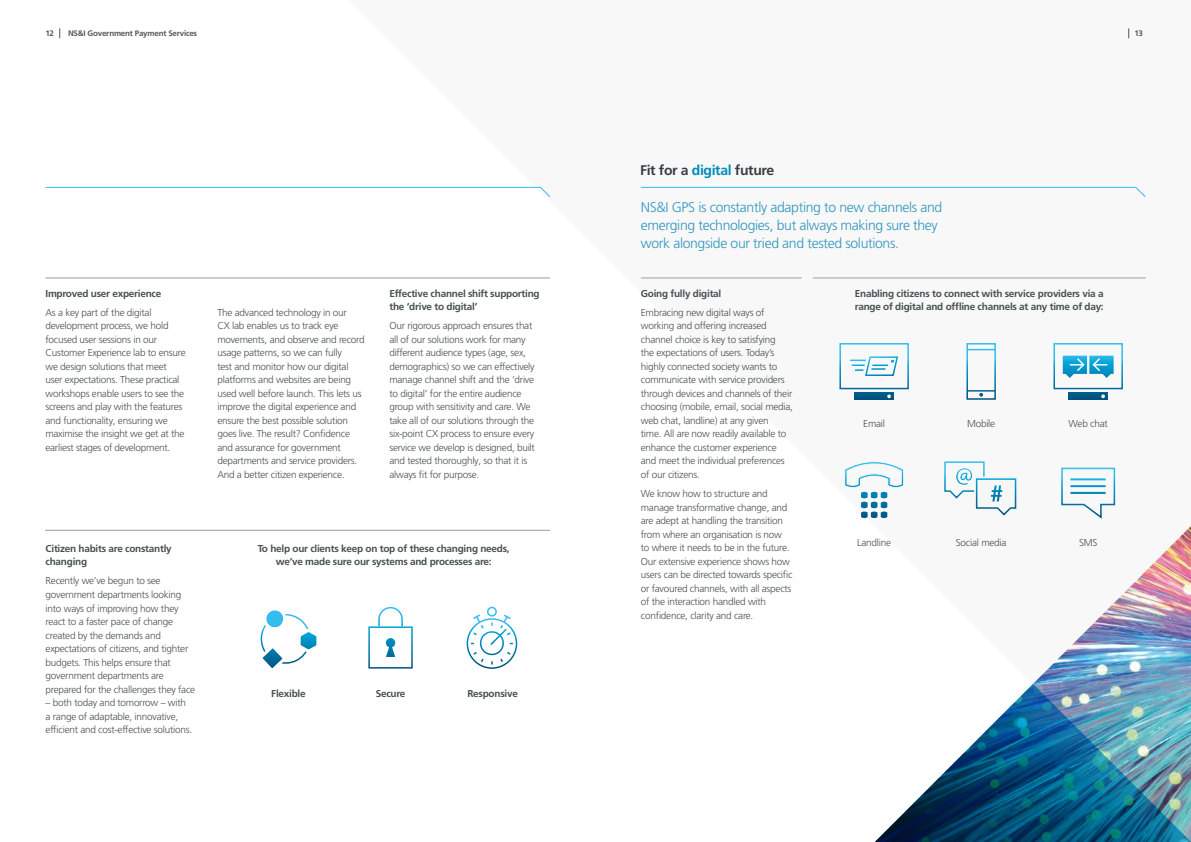
<style>
.page{position:relative;width:1191px;height:842px;background:#fff}
.page>*{position:absolute;margin:0;border:0;box-sizing:border-box;transform-origin:0 0}
.t1{font:700 23px "Frutiger LT Pro";color:#fff}
.t2{font:300 14px/18px "Frutiger LT Pro";letter-spacing:-.025em;color:#3096bd}
.t3{font:700 14px "Frutiger LT Pro";letter-spacing:-.025em;color:#373f43}
.t4{font:300 10px/13.5px "Frutiger LT Pro";letter-spacing:-.025em;color:#485054}
.t5{font:700 10px/13.5px "Frutiger LT Pro";letter-spacing:-.025em;color:#485054}
.t6{font:700 8px "Frutiger LT Pro";letter-spacing:-.025em;color:#575756}
.s1{color:#008cb5}
</style>
<div class="page">
<svg style="left:45px;top:186px;width:506px;height:11px"></svg>
<svg style="left:640px;top:186px;width:506px;height:11px"></svg>
<img style="left:1033px;top:526px;width:158px;height:158px">
<img style="left:875px;top:684px;width:316px;height:158px">
<hr style="left:641px;top:278px;width:160px;height:1px;background:#9d9d9c">
<hr style="left:813px;top:278px;width:332px;height:1px;background:#9d9d9c">
<hr style="left:45px;top:278px;width:505px;height:1px;background:#9d9d9c">
<div style="left:466px;top:618px;width:51px;height:51px;border:2px solid #fff;border-radius:50%"></div>
<div style="left:487px;top:607px;width:10px;height:10px;border:2px solid #fff;border-radius:50%"></div>
<svg style="left:469px;top:613px;width:45px;height:53px"></svg>
<div style="left:368px;top:626px;width:45px;height:43px;border:2px solid #fff"></div>
<svg style="left:386px;top:638px;width:9px;height:19px"></svg>
<svg style="left:377px;top:606px;width:26px;height:22px"></svg>
<svg style="left:260px;top:610px;width:57px;height:58px"></svg>
<hr style="left:45px;top:530px;width:505px;height:1px;background:#9d9d9c">
<div style="left:839px;top:343px;width:70px;height:46px;border:2px solid #fff"></div>
<div style="left:854px;top:393px;width:39px;height:7px;background:#005784"></div>
<svg style="left:887px;top:394px;width:4px;height:4px"></svg>
<svg style="left:850px;top:356px;width:49px;height:20px"></svg>
<svg style="left:844px;top:461px;width:60px;height:57px"></svg>
<div style="left:1053px;top:343px;width:69px;height:46px;border:2px solid #fff"></div>
<div style="left:1068px;top:393px;width:39px;height:7px;background:#005684"></div>
<svg style="left:1101px;top:394px;width:4px;height:4px"></svg>
<svg style="left:1062px;top:356px;width:51px;height:22px"></svg>
<svg style="left:1061px;top:467px;width:54px;height:52px"></svg>
<hr style="left:1070px;top:478px;width:35px;height:2px;background:#fff">
<hr style="left:1070px;top:485px;width:35px;height:2px;background:#fff">
<hr style="left:1070px;top:492px;width:35px;height:2px;background:#fff">
<div style="left:966px;top:343px;width:30px;height:57px;border:2px solid #fff"></div>
<svg style="left:967px;top:349px;width:28px;height:1px"></svg>
<hr style="left:967px;top:390px;width:28px;height:2px;background:#fff">
<svg style="left:979px;top:393px;width:4px;height:4px"></svg>
<svg style="left:944px;top:461px;width:73px;height:55px"></svg>
<p class="t6" style="left:45px;top:29px;width:10px">12</p>
<p class="t6" style="left:68px;top:29px;width:131px">NS&amp;I Government Payment Services</p>
<p class="t5" style="left:45px;top:286px;width:117px">Improved user experience</p>
<p class="t4" style="left:45px;top:306px;width:142px">As a key part of the digital development process, we hold focused user sessions in our<br>Customer Experience lab to ensure we design solutions that meet user expectations. These practical workshops enable users to see the screens and play with the features and functionality, ensuring we maximise the insight we get at the earliest stages of development.</p>
<p class="t4" style="left:217px;top:306px;width:149px">The advanced technology in our<br>CX lab enables us to track eye movements, and observe and record usage patterns, so we can fully<br>test and monitor how our digital platforms and websites are being used well before launch. This lets us improve the digital experience and ensure the best possible solution goes live. The result? Confidence and assurance for government departments and service providers.<br>And a better citizen experience.</p>
<p class="t5" style="left:389px;top:286px;width:152px">Effective channel shift supporting the ‘drive to digital’</p>
<p class="t4" style="left:389px;top:319px;width:147px">Our rigorous approach ensures that all of our solutions work for many different audience types (age, sex, demographics) so we can effectively manage channel shift and the ‘drive to digital’ for the entire audience group with sensitivity and care. We take all of our solutions through the six-point CX process to ensure every service we develop is designed, built and tested thoroughly, so that it is always fit for purpose.</p>
<p class="t5" style="left:46px;top:542px;width:128px">Citizen habits are constantly changing</p>
<p class="t4" style="left:46px;top:574px;width:151px">Recently we’ve begun to see government departments looking into ways of improving how they react to a faster pace of change created by the demands and expectations of citizens, and tighter budgets. This helps ensure that government departments are prepared for the challenges they face</p>
<p class="t4" style="left:46px;top:696px;width:148px">– both today and tomorrow – with a range of adaptable, innovative, efficient and cost-effective solutions.</p>
<p class="t5" style="left:258px;top:542px;width:253px;line-height:13px;text-align:center">To help our clients keep on top of these changing needs, we’ve made sure our systems and processes are:</p>
<p class="t5" style="left:271px;top:687px;width:36px">Flexible</p>
<p class="t5" style="left:376px;top:687px;width:31px">Secure</p>
<p class="t5" style="left:467px;top:687px;width:52px">Responsive</p>
<p class="t6" style="left:1134px;top:29px;width:10px">13</p>
<h2 class="t3" style="left:640px;top:162px;width:136px">Fit for a <span class="s1">digital</span> future</h2>
<h2 class="t2" style="left:641px;top:198px;width:303px">NS&amp;I GPS is constantly adapting to new channels and emerging technologies, but always making sure they work alongside our tried and tested solutions.</h2>
<p class="t5" style="left:641px;top:286px;width:82px">Going fully digital</p>
<p class="t4" style="left:641px;top:306px;width:154px">Embracing new digital ways of working and offering increased channel choice is key to satisfying<br>the expectations of users. Today’s highly connected society wants to communicate with service providers through devices and channels of their choosing (mobile, email, social media, web chat, landline) at any given<br>time. All are now readily available to enhance the customer experience and meet the individual preferences of our citizens.</p>
<p class="t4" style="left:641px;top:487px;width:153px">We know how to structure and manage transformative change, and are adept at handling the transition from where an organisation is now to where it needs to be in the future.<br>Our extensive experience shows how users can be directed towards specific or favoured channels, with all aspects of the interaction handled with confidence, clarity and care.</p>
<p class="t5" style="left:854px;top:286px;width:250px">Enabling citizens to connect with service providers via a range of digital and offline channels at any time of day:</p>
<p class="t4" style="left:863px;top:417px;width:23px">Email</p>
<p class="t4" style="left:857px;top:536px;width:35px">Landline</p>
<p class="t4" style="left:967px;top:417px;width:30px">Mobile</p>
<h1 class="t1" style="left:990px;top:480px;width:14px">#</h1>
<p class="t4" style="left:1068px;top:417px;width:41px">Web chat</p>
<p class="t4" style="left:956px;top:536px;width:52px">Social media</p>
<p class="t4" style="left:1079px;top:536px;width:20px">SMS</p>
</div>
